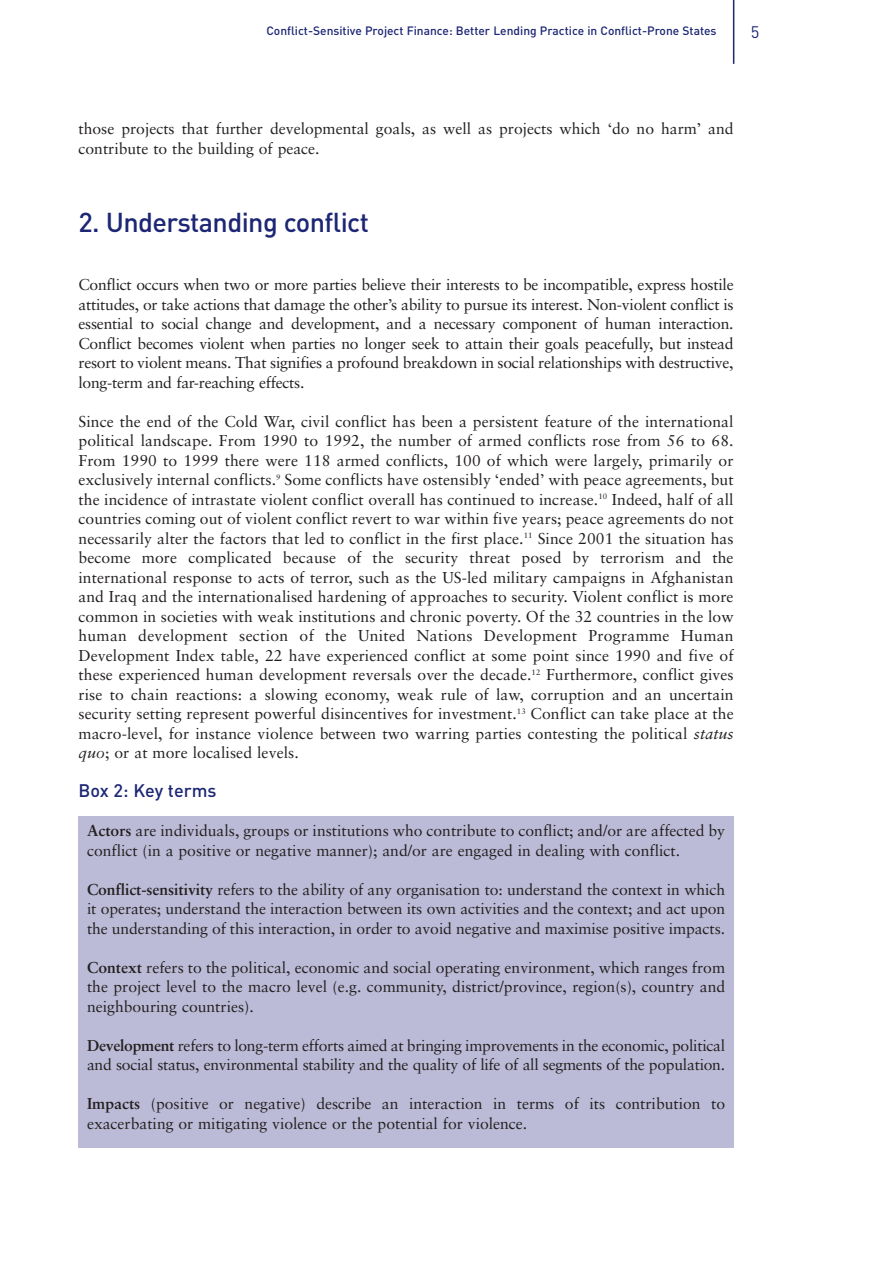
<style>
.page{position:relative;width:893px;height:1263px;background:#fff}
.page>*{position:absolute;margin:0;border:0;box-sizing:border-box;transform-origin:0 0}
.t1{font:500 27px "DIN";letter-spacing:-.02em;color:#1c2674}
.t2{font:500 18px "DIN";color:#1c2674}
.t3{font:16.5px "DIN";color:#1c2674}
.t4{font:15.75px/19.5px "Sabon";color:#231f20}
.t5{font:500 12px "DIN";color:#1c2674}
.s1{font-style:italic}
.s2{font-weight:700}
</style>
<div class="page">
<div style="left:78px;top:816px;width:655px;height:332px;background:#bcbbd7"></div>
<hr style="left:733px;top:0;width:1px;height:64px;background:#1c2674">
<p class="t5" style="left:266px;top:26px;width:451px">Conflict-Sensitive Project Finance: Better Lending Practice in Conflict-Prone States</p>
<p class="t3" style="left:750px;top:26px;width:10px">5</p>
<p class="t4" style="left:78px;top:120px;width:656px">those projects that further developmental goals, as well as projects which ‘do no harm’ and contribute to the building of peace.</p>
<h1 class="t1" style="left:78px;top:213px;width:292px">2. Understanding conflict</h1>
<p class="t4" style="left:78px;top:276px;width:656px;text-align:justify">Conflict occurs when two or more parties believe their interests to be incompatible, express hostile attitudes, or take actions that damage the other’s ability to pursue its interest. Non-violent conflict is essential to social change and development, and a necessary component of human interaction.<br>Conflict becomes violent when parties no longer seek to attain their goals peacefully, but instead resort to violent means. That signifies a profound breakdown in social relationships with destructive, long-term and far-reaching effects.</p>
<p class="t4" style="left:78px;top:413px;width:656px;text-align:justify">Since the end of the Cold War, civil conflict has been a persistent feature of the international political landscape. From 1990 to 1992, the number of armed conflicts rose from 56 to 68.<br>From 1990 to 1999 there were 118 armed conflicts, 100 of which were largely, primarily or exclusively internal conflicts.<sup>9</sup> Some conflicts have ostensibly ‘ended’ with peace agreements, but the incidence of intrastate violent conflict overall has continued to increase.<sup>10</sup> Indeed, half of all countries coming out of violent conflict revert to war within five years; peace agreements do not necessarily alter the factors that led to conflict in the first place.<sup>11</sup> Since 2001 the situation has become more complicated because of the security threat posed by terrorism and the international response to acts of terror, such as the US-led military campaigns in Afghanistan and Iraq and the internationalised hardening of approaches to security. Violent conflict is more common in societies with weak institutions and chronic poverty. Of the 32 countries in the low human development section of the United Nations Development Programme Human Development Index table, 22 have experienced conflict at some point since 1990 and five of these experienced human development reversals over the decade.<sup>12</sup> Furthermore, conflict gives rise to chain reactions: a slowing economy, weak rule of law, corruption and an uncertain security setting represent powerful disincentives for investment.<sup>13</sup> Conflict can take place at the macro-level, for instance violence between two warring parties contesting the political <span class="s1">status quo</span>; or at more localised levels.</p>
<p class="t2" style="left:78px;top:785px;width:139px">Box 2: Key terms</p>
<p class="t4" style="left:87px;top:822px;width:639px"><span class="s2">Actors</span> are individuals, groups or institutions who contribute to conflict; and/or are affected by conflict (in a positive or negative manner); and/or are engaged in dealing with conflict.</p>
<p class="t4" style="left:87px;top:881px;width:639px;text-align:justify"><span class="s2">Conflict-sensitivity</span> refers to the ability of any organisation to: understand the context in which it operates; understand the interaction between its own activities and the context; and act upon the understanding of this interaction, in order to avoid negative and maximise positive impacts.</p>
<p class="t4" style="left:87px;top:959px;width:639px;text-align:justify"><span class="s2">Context</span> refers to the political, economic and social operating environment, which ranges from the project level to the macro level (e.g. community, district/province, region(s), country and neighbouring countries).</p>
<p class="t4" style="left:87px;top:1037px;width:639px"><span class="s2">Development</span> refers to long-term efforts aimed at bringing improvements in the economic, political and social status, environmental stability and the quality of life of all segments of the population.</p>
<p class="t4" style="left:87px;top:1095px;width:639px"><span class="s2">Impacts</span> (positive or negative) describe an interaction in terms of its contribution to exacerbating or mitigating violence or the potential for violence.</p>
</div>
